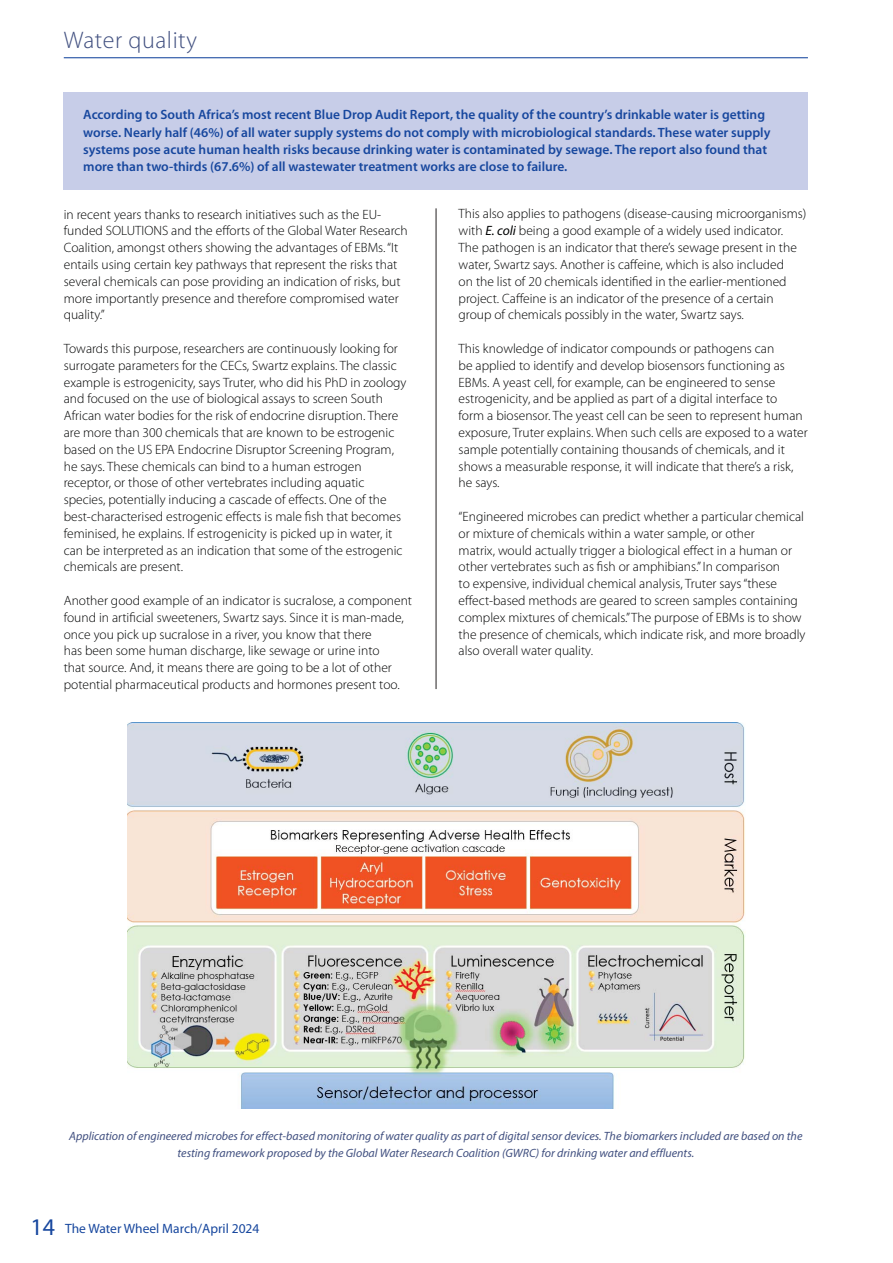
<style>
.page{position:relative;width:893px;height:1263px;background:#fff}
.page>*{position:absolute;margin:0;border:0;box-sizing:border-box;transform-origin:0 0}
.t1{font:300 24px "Myriad Pro";letter-spacing:.025em;color:#415080}
.t2{font:300 13.5px/16.8px "Myriad Pro";color:#010202}
.t3{font:600 13.5px/17.2px "Myriad Pro";color:#17479e}
.t4{font:13.5px "Myriad Pro";color:#17479e}
.t5{font:italic 12px/16.5px "Myriad Pro";color:#415080;text-align:center}
.s1{font-weight:400;font-style:italic}
.s2{font-size:24px}
</style>
<div class="page">
<hr style="left:64px;top:57px;width:744px;height:1px;background:#17479e">
<img style="left:127px;top:723px;width:618px;height:386px">
<hr style="left:436px;top:208px;width:1px;height:481px;background:#231f20">
<div style="left:63px;top:92px;width:744px;height:98px;background:#c7cde8"></div>
<h1 class="t1" style="left:64px;top:31px;width:135px">Water quality</h1>
<p class="t3" style="left:83px;top:108px;width:689px">According to South Africa’s most recent Blue Drop Audit Report, the quality of the country’s drinkable water is getting worse. Nearly half (46%) of all water supply systems do not comply with microbiological standards. These water supply systems pose acute human health risks because drinking water is contaminated by sewage. The report also found that more than two-thirds (67.6%) of all wastewater treatment works are close to failure.</p>
<p class="t2" style="left:64px;top:207px;width:345px">in recent years thanks to research initiatives such as the EU&shy;funded SOLUTIONS and the efforts of the Global Water Research Coalition, amongst others showing the advantages of EBMs. “It entails using certain key pathways that represent the risks that several chemicals can pose providing an indication of risks, but more importantly presence and therefore compromised water quality.”</p>
<p class="t2" style="left:64px;top:341px;width:344px">Towards this purpose, researchers are continuously looking for surrogate parameters for the CECs, Swartz explains. The classic example is estrogenicity, says Truter, who did his PhD in zoology and focused on the use of biological assays to screen South African water bodies for the risk of endocrine disruption. There are more than 300 chemicals that are known to be estrogenic based on the US EPA Endocrine Disruptor Screening Program, he says. These chemicals can bind to a human estrogen receptor, or those of other vertebrates including aquatic species, potentially inducing a cascade of effects. One of the best-characterised estrogenic effects is male fish that becomes feminised, he explains. If estrogenicity is picked up in water, it can be interpreted as an indication that some of the estrogenic chemicals are present.</p>
<p class="t2" style="left:64px;top:593px;width:350px">Another good example of an indicator is sucralose, a component found in artificial sweeteners, Swartz says. Since it is man-made, once you pick up sucralose in a river, you know that there<br>has been some human discharge, like sewage or urine into<br>that source. And, it means there are going to be a lot of other potential pharmaceutical products and hormones present too.</p>
<p class="t2" style="left:459px;top:207px;width:349px">This also applies to pathogens (disease-causing microorganisms) with <span class="s1">E. coli</span> being a good example of a widely used indicator.<br>The pathogen is an indicator that there’s sewage present in the water, Swartz says. Another is caffeine, which is also included<br>on the list of 20 chemicals identified in the earlier-mentioned project. Caffeine is an indicator of the presence of a certain group of chemicals possibly in the water, Swartz says.</p>
<p class="t2" style="left:459px;top:341px;width:351px">This knowledge of indicator compounds or pathogens can<br>be applied to identify and develop biosensors functioning as EBMs. A yeast cell, for example, can be engineered to sense estrogenicity, and be applied as part of a digital interface to<br>form a biosensor. The yeast cell can be seen to represent human exposure, Truter explains. When such cells are exposed to a water sample potentially containing thousands of chemicals, and it shows a measurable response, it will indicate that there’s a risk, he says.</p>
<p class="t2" style="left:459px;top:509px;width:348px">“Engineered microbes can predict whether a particular chemical or mixture of chemicals within a water sample, or other<br>matrix, would actually trigger a biological effect in a human or other vertebrates such as fish or amphibians.” In comparison<br>to expensive, individual chemical analysis, Truter says “these effect-based methods are geared to screen samples containing complex mixtures of chemicals.” The purpose of EBMs is to show the presence of chemicals, which indicate risk, and more broadly also overall water quality.</p>
<p class="t5" style="left:69px;top:1129px;width:735px">Application of engineered microbes for effect-based monitoring of water quality as part of digital sensor devices. The biomarkers included are based on the testing framework proposed by the Global Water Research Coalition (GWRC) for drinking water and effluents.</p>
<p class="t4" style="left:30px;top:1223px;width:230px"><span class="s2">14</span> The Water Wheel March/April 2024</p>
</div>
